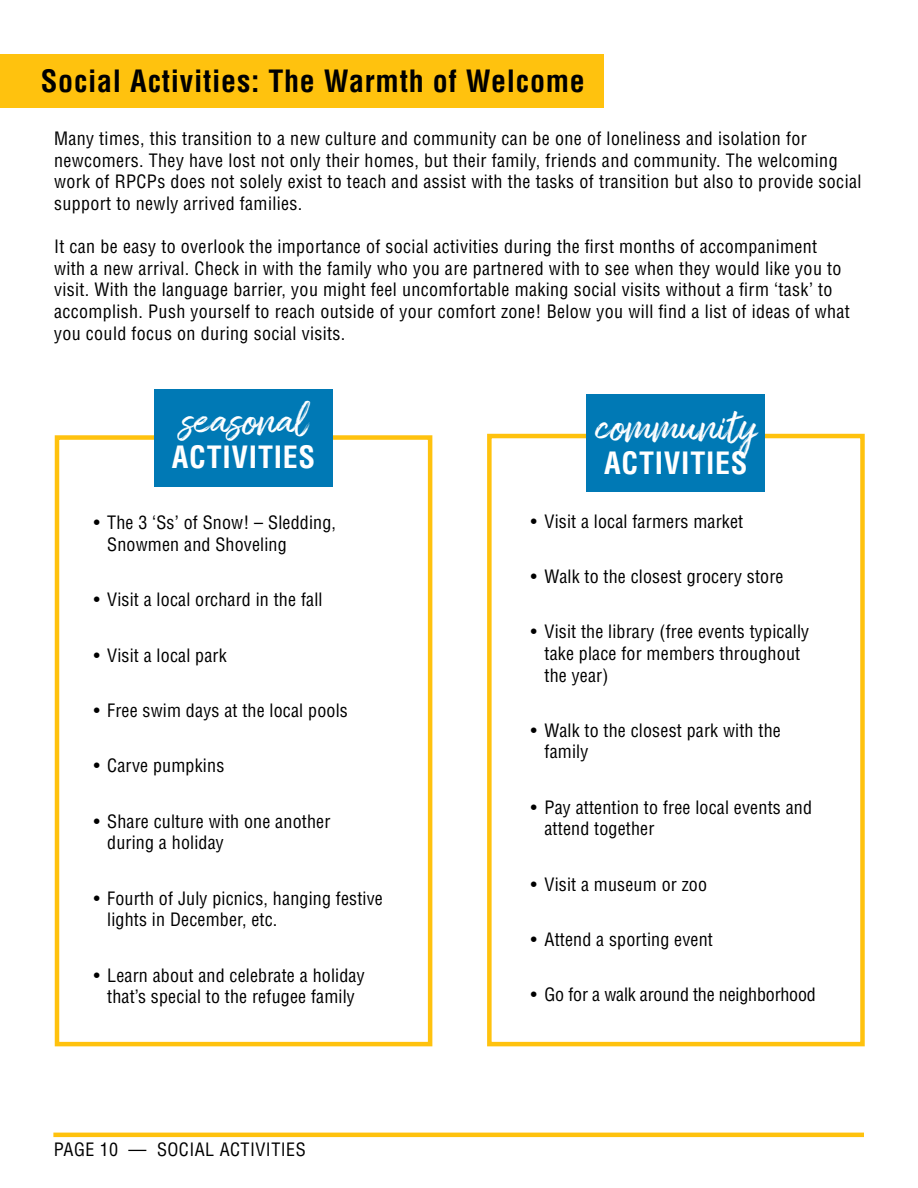
<style>
.page{position:relative;width:918px;height:1188px;background:#fff}
.page>*{position:absolute;margin:0;border:0;box-sizing:border-box;transform-origin:0 0}
.t1{font:45px "Amithen";color:#fff}
.t2{font:700 condensed 30px "Helvetica LT Std";letter-spacing:.025em;color:#000}
.t3{font:700 condensed 30px "Helvetica LT Std";letter-spacing:.025em;color:#fff}
.t4{font:condensed 18px/21.6px "Helvetica LT Std";letter-spacing:.02em;color:#000}
.t5{font:condensed 18px "Helvetica LT Std";letter-spacing:-.01em;color:#000}
</style>
<div class="page">
<hr style="left:53px;top:1133px;width:811px;height:4px;background:#ffc20e">
<div style="left:487px;top:434px;width:378px;height:612px;border:4px solid #ffc20e"></div>
<div style="left:55px;top:435px;width:377px;height:611px;border:4px solid #ffc20e"></div>
<div style="left:154px;top:389px;width:179px;height:97px;background:#0079b5"></div>
<div style="left:0;top:54px;width:603px;height:54px;background:#ffc20e"></div>
<div style="left:587px;top:394px;width:178px;height:98px;background:#0079b5"></div>
<h2 class="t2" style="left:41px;top:62px;width:546px">Social Activities: The Warmth of Welcome</h2>
<p class="t4" style="left:54px;top:128px;width:809px">Many times, this transition to a new culture and community can be one of loneliness and isolation for newcomers. They have lost not only their homes, but their family, friends and community. The welcoming work of RPCPs does not solely exist to teach and assist with the tasks of transition but also to provide social support to newly arrived families.</p>
<p class="t4" style="left:54px;top:236px;width:797px">It can be easy to overlook the importance of social activities during the first months of accompaniment with a new arrival. Check in with the family who you are partnered with to see when they would like you to visit. With the language barrier, you might feel uncomfortable making social visits without a firm ‘task’ to accomplish. Push yourself to reach outside of your comfort zone! Below you will find a list of ideas of what you could focus on during social visits.</p>
<h1 class="t1" style="left:180px;top:393px;width:128px">seasonal</h1>
<h2 class="t3" style="left:172px;top:439px;width:145px">ACTIVITIES</h2>
<p class="t4" style="left:107px;top:512px;width:230px;text-indent:-13px">• The 3 ‘Ss’ of Snow! – Sledding,<br>Snowmen and Shoveling</p>
<p class="t4" style="left:94px;top:589px;width:230px">• Visit a local orchard in the fall</p>
<p class="t4" style="left:94px;top:644px;width:135px">• Visit a local park</p>
<p class="t4" style="left:94px;top:700px;width:256px">• Free swim days at the local pools</p>
<p class="t4" style="left:94px;top:755px;width:132px">• Carve pumpkins</p>
<p class="t4" style="left:107px;top:810px;width:225px;text-indent:-13px">• Share culture with one another during a holiday</p>
<p class="t4" style="left:107px;top:887px;width:277px;text-indent:-13px">• Fourth of July picnics, hanging festive lights in December, etc.</p>
<p class="t4" style="left:94px;top:964px;width:273px;text-align:center">• Learn about and celebrate a holiday that’s special to the refugee family</p>
<p class="t4" style="left:54px;top:1138px;width:254px">PAGE 10 — SOCIAL ACTIVITIES</p>
<h1 class="t1" style="left:595px;top:399px;width:163px">community</h1>
<h2 class="t3" style="left:604px;top:444px;width:145px">ACTIVITIES</h2>
<p class="t4" style="left:531px;top:510px;width:214px">• Visit a local farmers market</p>
<p class="t4" style="left:531px;top:565px;width:254px">• Walk to the closest grocery store</p>
<p class="t4" style="left:544px;top:621px;width:266px;text-indent:-14px">• Visit the library (free events typically take place for members throughout the year)</p>
<p class="t4" style="left:544px;top:719px;width:238px;text-indent:-14px">• Walk to the closest park with the family</p>
<p class="t4" style="left:544px;top:796px;width:269px;text-indent:-14px">• Pay attention to free local events and attend together</p>
<p class="t4" style="left:531px;top:873px;width:178px">• Visit a museum or zoo</p>
<p class="t4" style="left:531px;top:929px;width:183px">• Attend a sporting event</p>
<p class="t5" style="left:531px;top:984px;width:286px">• Go for a walk around the neighborhood</p>
</div>
